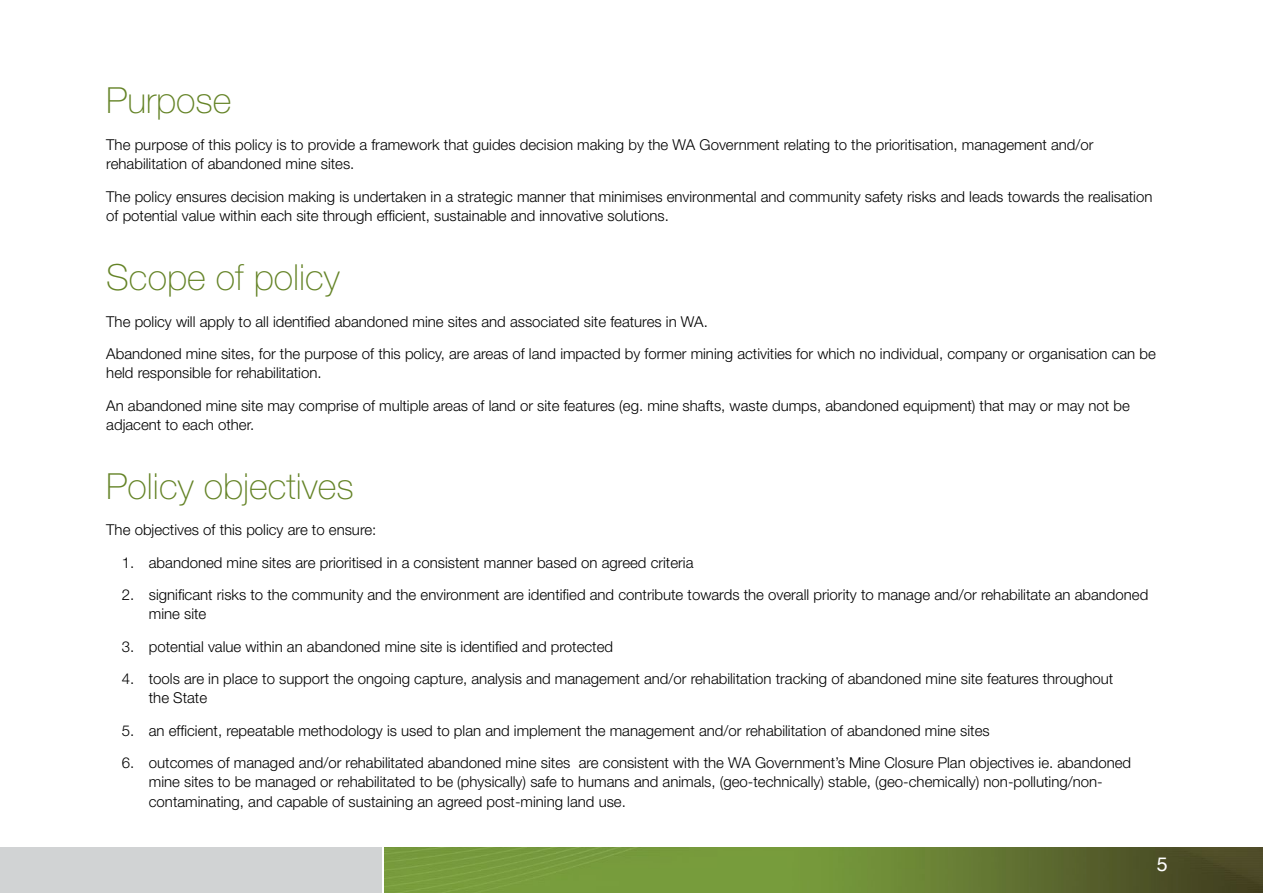
<style>
.page{position:relative;width:1263px;height:893px;background:#fff}
.page>*{position:absolute;margin:0;border:0;box-sizing:border-box;transform-origin:0 0}
.Main_Heading{font:100 36px "Helvetica Neue";color:#648326}
.t1{font:19.5px "Helvetica";color:#fff}
.Intro_Text{font:300 15px/19.5px "Helvetica Neue";color:#000}
</style>
<div class="page">
<img style="left:385px;top:847px;width:878px;height:46px">
<div style="left:0;top:847px;width:382px;height:46px;background:#d1d3d4"></div>
<p class="Main_Heading" style="left:106px;top:80px;width:127px">Purpose</p>
<p class="Intro_Text" style="left:106px;top:135px;width:989px">The purpose of this policy is to provide a framework that guides decision making by the WA Government relating to the prioritisation, management and/or rehabilitation of abandoned mine sites.</p>
<p class="Intro_Text" style="left:106px;top:186px;width:1048px">The policy ensures decision making is undertaken in a strategic manner that minimises environmental and community safety risks and leads towards the realisation of potential value within each site through efficient, sustainable and innovative solutions.</p>
<p class="Main_Heading" style="left:106px;top:257px;width:235px">Scope of policy</p>
<p class="Intro_Text" style="left:106px;top:311px;width:603px">The policy will apply to all identified abandoned mine sites and associated site features in WA.</p>
<p class="Intro_Text" style="left:106px;top:343px;width:1051px">Abandoned mine sites, for the purpose of this policy, are areas of land impacted by former mining activities for which no individual, company or organisation can be held responsible for rehabilitation.</p>
<p class="Intro_Text" style="left:106px;top:395px;width:1025px">An abandoned mine site may comprise of multiple areas of land or site features (eg. mine shafts, waste dumps, abandoned equipment) that may or may not be adjacent to each other.</p>
<p class="Main_Heading" style="left:106px;top:465px;width:249px">Policy objectives</p>
<p class="Intro_Text" style="left:106px;top:520px;width:272px">The objectives of this policy are to ensure:</p>
<p class="Intro_Text" style="left:122px;top:552px;width:573px">1. abandoned mine sites are prioritised in a consistent manner based on agreed criteria</p>
<p class="Intro_Text" style="left:149px;top:584px;width:1001px;text-indent:-27px">2. significant risks to the community and the environment are identified and contribute towards the overall priority to manage and/or rehabilitate an abandoned mine site</p>
<p class="Intro_Text" style="left:122px;top:636px;width:493px">3. potential value within an abandoned mine site is identified and protected</p>
<p class="Intro_Text" style="left:149px;top:668px;width:966px;text-indent:-27px">4. tools are in place to support the ongoing capture, analysis and management and/or rehabilitation tracking of abandoned mine site features throughout the State</p>
<p class="Intro_Text" style="left:122px;top:720px;width:869px">5. an efficient, repeatable methodology is used to plan and implement the management and/or rehabilitation of abandoned mine sites</p>
<p class="Intro_Text" style="left:149px;top:752px;width:984px;text-indent:-27px">6. outcomes of managed and/or rehabilitated abandoned mine sites are consistent with the WA Government’s Mine Closure Plan objectives ie. abandoned mine sites to be managed or rehabilitated to be (physically) safe to humans and animals, (geo-technically) stable, (geo-chemically) non-polluting/non&shy;contaminating, and capable of sustaining an agreed post-mining land use.</p>
<h2 class="t1" style="left:1157px;top:849px;width:12px">5</h2>
</div>
